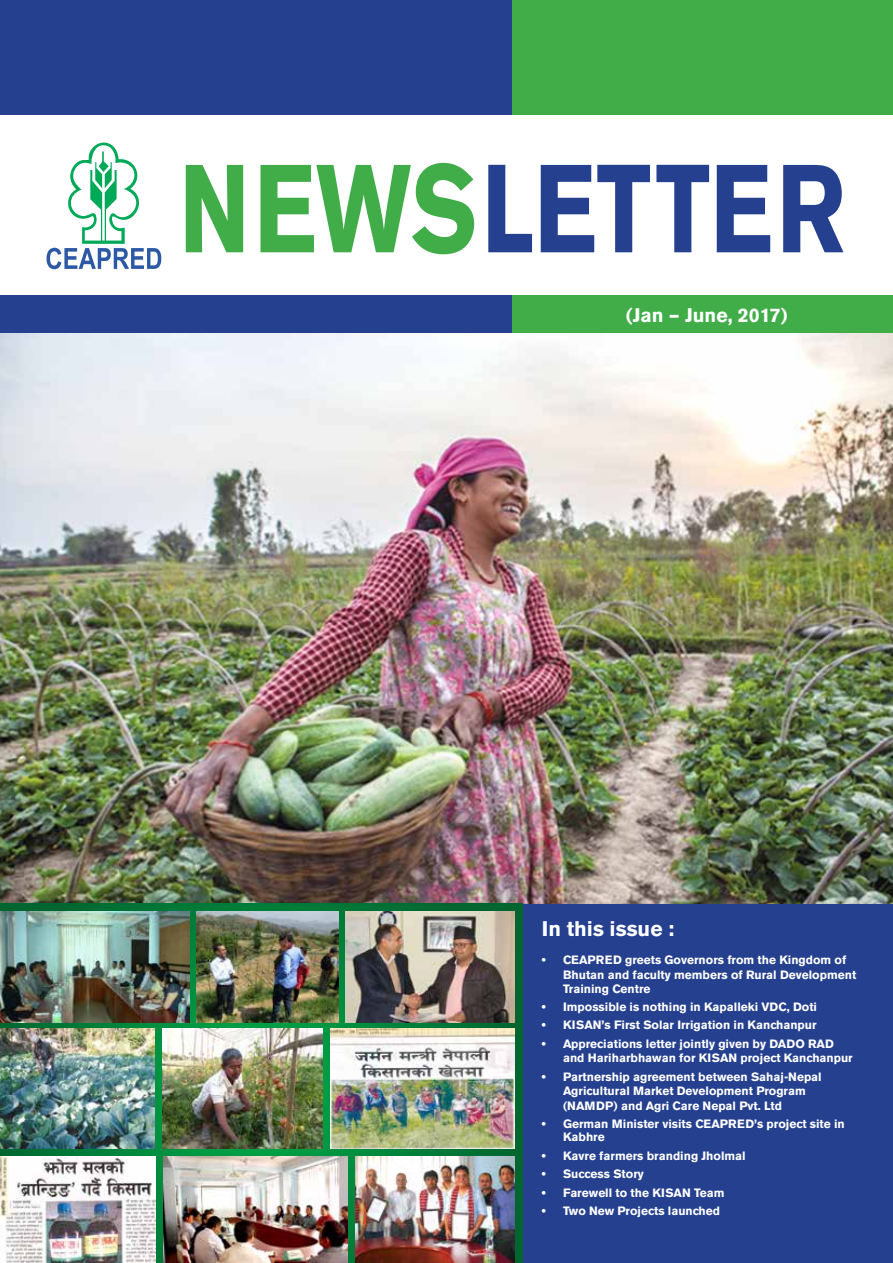
<style>
.page{position:relative;width:893px;height:1263px;background:#fff}
.page>*{position:absolute;margin:0;border:0;box-sizing:border-box;transform-origin:0 0}
.t1{font:700 123.75px "Akzidenz Grotesk BE";color:#25408f;scale:.78 1}
.t2{font:700 21px "Akzidenz Grotesk BE";color:#fff}
.t3{font:700 19.5px "Akzidenz Grotesk BE";color:#fff}
.t4{font:700 12px/14.4px "Akzidenz Grotesk BE";color:#fff}
.s1{color:#41ad49}
</style>
<div class="page">
<div style="left:511px;top:0;width:382px;height:114px;background:#41ad49"></div>
<div style="left:0;top:0;width:511px;height:114px;background:#25408f"></div>
<svg style="left:47px;top:143px;width:114px;height:126px"></svg>
<div style="left:521px;top:832px;width:372px;height:431px;background:#25408f"></div>
<img style="left:0;top:333px;width:893px;height:570px">
<div style="left:511px;top:295px;width:382px;height:38px;background:#41ad49"></div>
<div style="left:0;top:295px;width:511px;height:38px;background:#25408f"></div>
<svg style="left:0;top:903px;width:523px;height:360px;background:#0f8040"></svg>
<img style="left:0;top:911px;width:190px;height:111px">
<img style="left:346px;top:911px;width:168px;height:112px">
<img style="left:197px;top:911px;width:142px;height:111px">
<img style="left:162px;top:1029px;width:160px;height:120px">
<img style="left:0;top:1029px;width:154px;height:120px">
<img style="left:330px;top:1029px;width:184px;height:120px">
<img style="left:164px;top:1156px;width:183px;height:107px">
<img style="left:0;top:1156px;width:156px;height:107px">
<img style="left:355px;top:1156px;width:159px;height:107px">
<h1 class="t1" style="left:179px;top:138px;width:855px"><span class="s1">NEWS</span>LETTER</h1>
<h3 class="t3" style="left:626px;top:304px;width:164px">(Jan – June, 2017)</h3>
<h2 class="t2" style="left:542px;top:917px;width:134px">In this issue :</h2>
<p class="t4" style="left:563px;top:953px;width:295px;text-indent:-21px">• CEAPRED greets Governors from the Kingdom of<br>Bhutan and faculty members of Rural Development<br>Training Centre</p>
<p class="t4" style="left:542px;top:1000px;width:277px">• Impossible is nothing in Kapalleki VDC, Doti</p>
<p class="t4" style="left:542px;top:1018px;width:276px">• KISAN’s First Solar Irrigation in Kanchanpur</p>
<p class="t4" style="left:563px;top:1036px;width:291px;text-indent:-21px">• Appreciations letter jointly given by DADO RAD and Hariharbhawan for KISAN project Kanchanpur</p>
<p class="t4" style="left:563px;top:1069px;width:260px;text-indent:-21px">• Partnership agreement between Sahaj-Nepal<br>Agricultural Market Development Program (NAMDP) and Agri Care Nepal Pvt. Ltd</p>
<p class="t4" style="left:563px;top:1117px;width:283px;line-height:13.8px;text-indent:-21px">• German Minister visits CEAPRED’s project site in<br>Kabhre</p>
<p class="t4" style="left:542px;top:1148px;width:205px">• Kavre farmers branding Jholmal</p>
<p class="t4" style="left:542px;top:1167px;width:104px">• Success Story</p>
<p class="t4" style="left:542px;top:1185px;width:184px">• Farewell to the KISAN Team</p>
<p class="t4" style="left:542px;top:1204px;width:180px">• Two New Projects launched</p>
</div>
